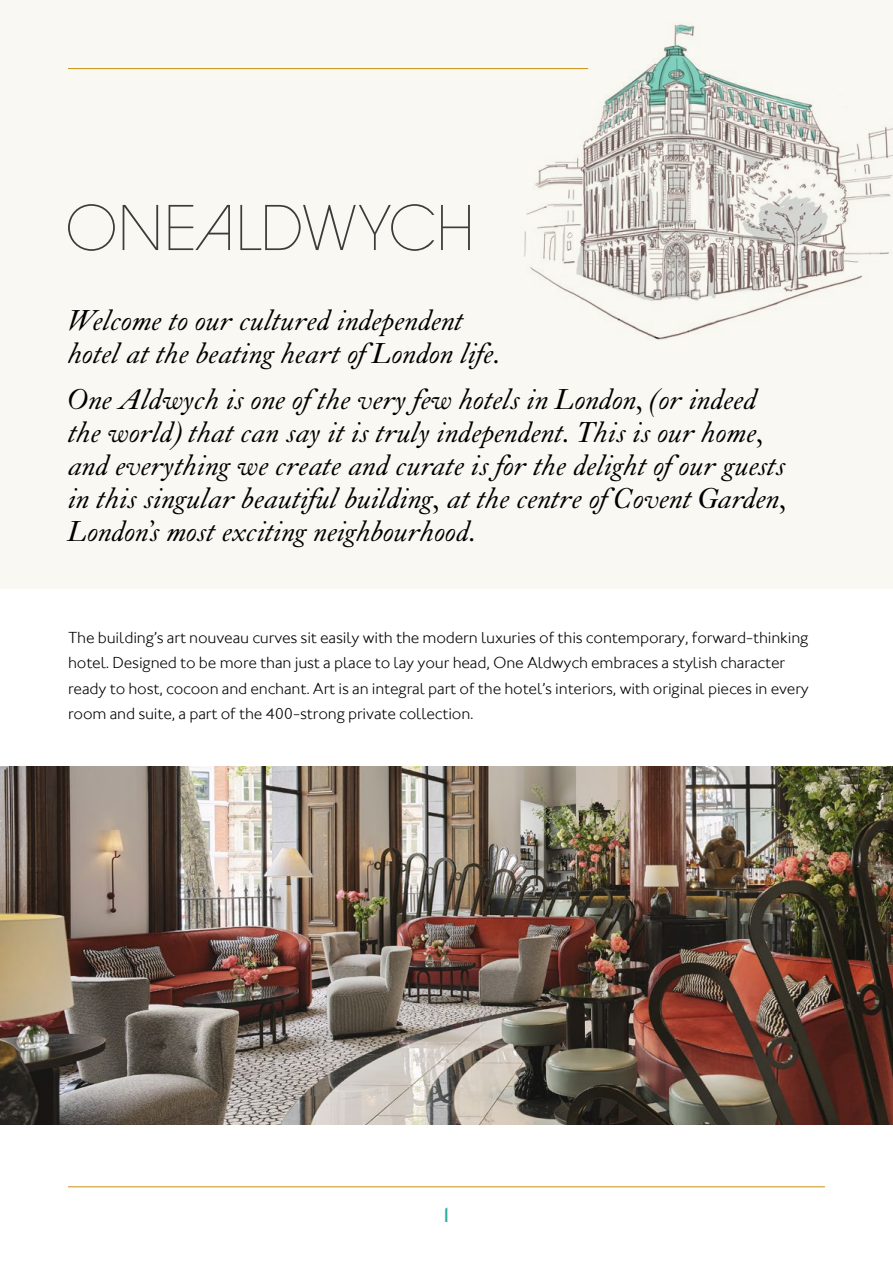
<style>
.page{position:relative;width:893px;height:1263px;background:#fff}
.page>*{position:absolute;margin:0;border:0;box-sizing:border-box;transform-origin:0 0}
.t1{font:italic 28.5px/33px "LTC Caslon Pro";color:#000}
.t2{font:500 21px "Johnston ITC";color:#2fada3}
.t3{font:300 16.5px/25.5px "Johnston ITC";letter-spacing:-.01em;color:#000}
</style>
<div class="page">
<div style="left:0;top:0;width:893px;height:589px;background:#f9f8f2"></div>
<img style="left:510px;top:24px;width:383px;height:316px">
<hr style="left:68px;top:68px;width:520px;height:1px;background:#c89112">
<img style="left:0;top:766px;width:893px;height:358px">
<hr style="left:68px;top:1186px;width:757px;height:1px;background:#c89112">
<svg style="left:68px;top:204px;width:402px;height:47px"></svg>
<h1 class="t1" style="left:68px;top:306px;width:434px">Welcome to our cultured independent hotel at the beating heart ofLondon life.</h1>
<p class="t1" style="left:68px;top:385px;width:720px">One Aldwych is one ofthe very few hotels in London, (or indeed the world) that can say it is truly independent. This is our home, and everything we create and curate is for the delight ofour guests in this singular beautiful building, at the centre ofCovent Garden, London’s most exciting neighbourhood.</p>
<p class="t3" style="left:68px;top:624px;width:742px">The building’s art nouveau curves sit easily with the modern luxuries of this contemporary, forward‑thinking hotel. Designed to be more than just a place to lay your head, One Aldwych embraces a stylish character ready to host, cocoon and enchant. Art is an integral part of the hotel’s interiors, with original pieces in every room and suite, a part of the 400-strong private collection.</p>
<p class="t2" style="left:441px;top:1202px;width:13px">1</p>
</div>
